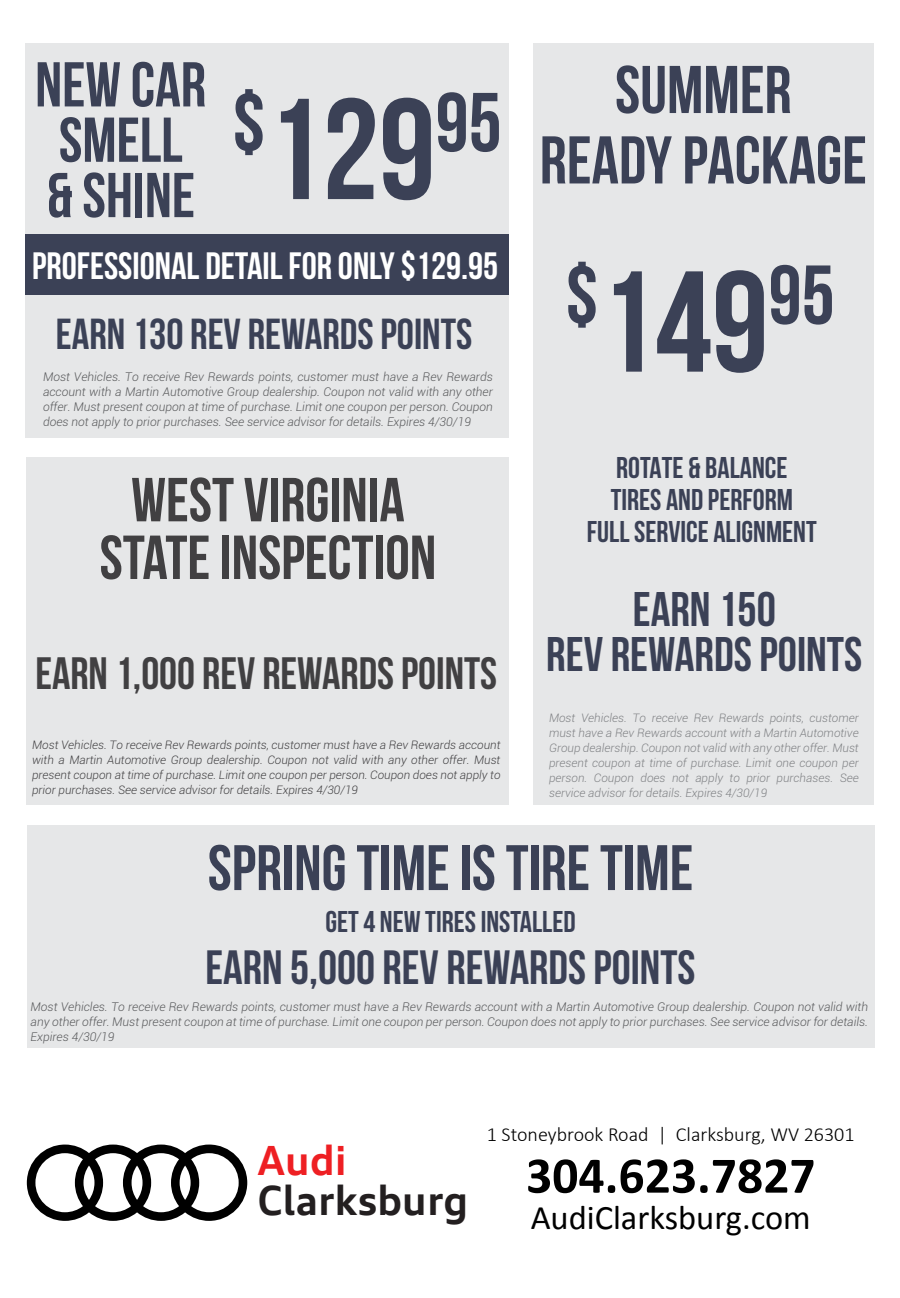
<style>
.page{position:relative;width:900px;height:1298px;background:#fff}
.page>*{position:absolute;margin:0;border:0;box-sizing:border-box;transform-origin:0 0}
.t1{font:83.4px "Bebas Neue";color:#3b4156}
.t2{font:700 67.35px/70.3px "Bebas Neue";color:#3b4156;text-align:center}
.t3{font:700 64.05px "Bebas Neue";color:#3b4156}
.t4{font:700 63.15px/55.3px "Bebas Neue";color:#3b4156}
.t5{font:61.95px/57.6px "Bebas Neue";color:#414042;text-align:center}
.t6{font:700 51.6px "Calibri";color:#000}
.t7{font:48.6px/45.2px "Bebas Neue";color:#3b4156;text-align:center}
.t8{font:48px "Bebas Neue";color:#3b4156}
.t9{font:45.3px "Bebas Neue";color:#414042}
.t10{font:43.35px "Bebas Neue";color:#3b4156}
.t11{font:700 40.05px "Audi Type";color:#231f20}
.t12{font:700 40.05px "Audi Type";color:#ee1f23}
.t13{font:38.1px "Bebas Neue";color:#fff}
.t14{font:34.5px "Calibri";color:#000}
.t15{font:700 30px/32.1px "Bebas Neue";color:#3b4156;text-align:center}
.t16{font:300 20.1px "Calibri";color:#000}
.t17{font:italic 300 12px/15px "Roboto";color:#58595b;text-align:justify}
.t18{font:italic 300 11.7px/15px "Roboto";color:#808285;text-align:justify}
.t19{font:italic 300 11.7px/15px "Roboto";color:#414042;text-align:justify}
.s1{font-size:143.1px}
</style>
<div class="page">
<div style="left:25px;top:43px;width:484px;height:394px;background:#e6e7e8"></div>
<div style="left:27px;top:825px;width:848px;height:222px;background:#e6e7e8"></div>
<div style="left:533px;top:43px;width:341px;height:761px;background:#e6e7e8"></div>
<div style="left:26px;top:456px;width:483px;height:348px;background:#e6e7e8"></div>
<div style="left:25px;top:234px;width:484px;height:60px;background:#3b4156"></div>
<svg style="left:27px;top:1144px;width:220px;height:76px"></svg>
<h3 class="t4" style="left:35px;top:56px;width:172px">NEW CAR<br>SMELL<br>&amp; SHINE</h3>
<h1 class="t1" style="left:232px;top:77px;width:271px">$<span class="s1">129</span>95</h1>
<h3 class="t13" style="left:32px;top:245px;width:468px">PROFESSIONAL DETAIL FOR ONLY $129.95</h3>
<h3 class="t10" style="left:56px;top:310px;width:418px">EARN 130 REV REWARDS POINTS</h3>
<p class="t17" style="left:43px;top:368px;width:451px">Most Vehicles. To receive Rev Rewards points, customer must have a Rev Rewards account with a Martin Automotive Group dealership. Coupon not valid with any other offer. Must present coupon at time of purchase. Limit one coupon per person. Coupon does not apply to prior purchases. See service advisor for details. Expires 4/30/19</p>
<h3 class="t5" style="left:100px;top:470px;width:338px">WEST VIRGINIA<br>STATE INSPECTION</h3>
<h3 class="t9" style="left:35px;top:648px;width:463px">EARN 1,000 REV REWARDS POINTS</h3>
<p class="t19" style="left:32px;top:736px;width:470px">Most Vehicles. To receive Rev Rewards points, customer must have a Rev Rewards account with a Martin Automotive Group dealership. Coupon not valid with any other offer. Must present coupon at time of purchase. Limit one coupon per person. Coupon does not apply to prior purchases. See service advisor for details. Expires 4/30/19</p>
<h2 class="t2" style="left:540px;top:54px;width:329px">SUMMER<br>READY PACKAGE</h2>
<h1 class="t1" style="left:565px;top:249px;width:271px">$<span class="s1">149</span>95</h1>
<h3 class="t15" style="left:587px;top:451px;width:231px">ROTATE &amp; BALANCE<br>TIRES AND PERFORM<br>FULL SERVICE ALIGNMENT</h3>
<h3 class="t7" style="left:546px;top:585px;width:318px">EARN 150<br>REV REWARDS POINTS</h3>
<p class="t18" style="left:549px;top:709px;width:311px">Most Vehicles. To receive Rev Rewards points, customer must have a Rev Rewards account with a Martin Automotive Group dealership. Coupon not valid with any other offer. Must present coupon at time of purchase. Limit one coupon per person. Coupon does not apply to prior purchases. See service advisor for details. Expires 4/30/19</p>
<h3 class="t3" style="left:208px;top:832px;width:487px">SPRING TIME IS TIRE TIME</h3>
<h3 class="t15" style="left:325px;top:904px;width:252px">GET 4 NEW TIRES INSTALLED</h3>
<h3 class="t8" style="left:206px;top:940px;width:491px">EARN 5,000 REV REWARDS POINTS</h3>
<p class="t17" style="left:31px;top:998px;width:839px">Most Vehicles. To receive Rev Rewards points, customer must have a Rev Rewards account with a Martin Automotive Group dealership. Coupon not valid with any other offer. Must present coupon at time of purchase. Limit one coupon per person. Coupon does not apply to prior purchases. See service advisor for details.<br>Expires 4/30/19</p>
<h3 class="t12" style="left:258px;top:1144px;width:91px">Audi</h3>
<h3 class="t11" style="left:258px;top:1184px;width:212px">Clarksburg</h3>
<h3 class="t16" style="left:487px;top:1121px;width:369px">1 Stoneybrook Road | Clarksburg, WV 26301</h3>
<h3 class="t6" style="left:526px;top:1138px;width:291px">304.623.7827</h3>
<h3 class="t14" style="left:531px;top:1192px;width:282px">AudiClarksburg.com</h3>
</div>
